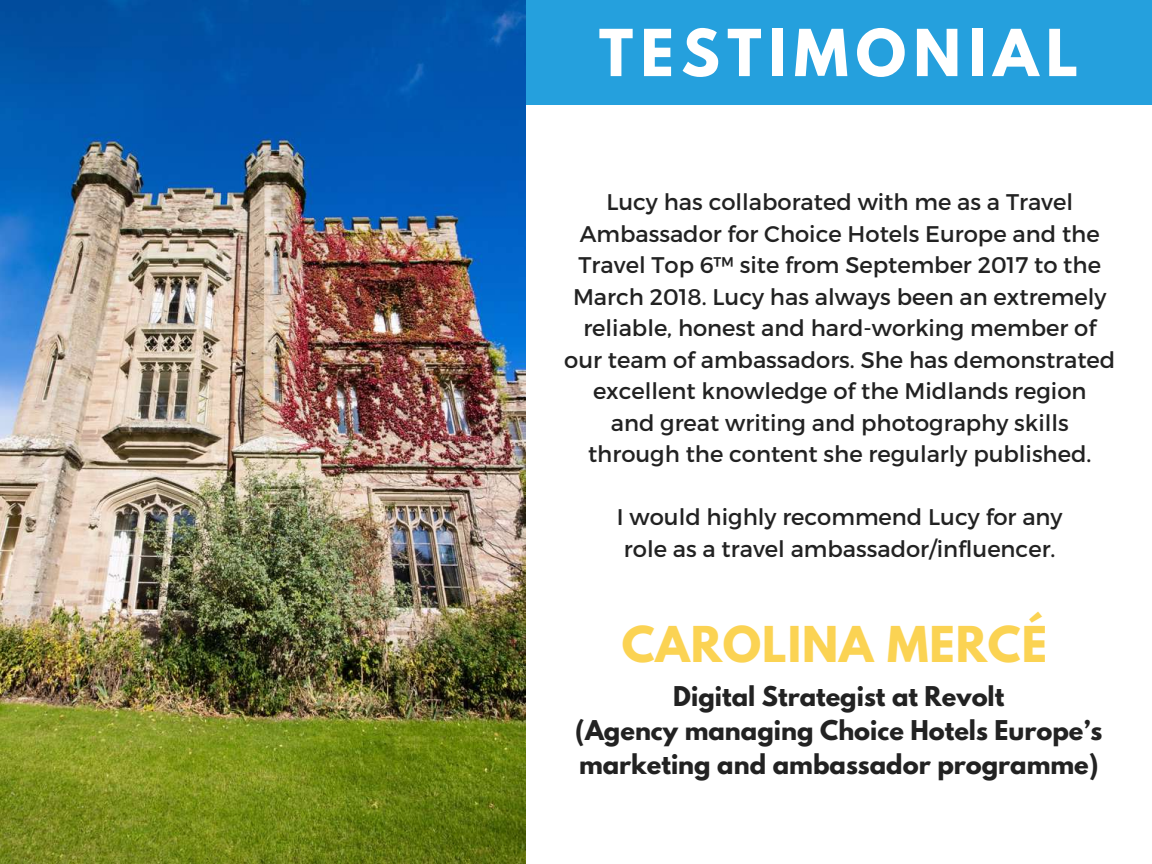
<style>
.page{position:relative;width:1152px;height:864px;background:#fff}
.page>*{position:absolute;margin:0;border:0;box-sizing:border-box;transform-origin:0 0}
.t1{font:700 57.3px "League Spartan";letter-spacing:.13em;color:#fff}
.t2{font:700 43.8px "League Spartan";letter-spacing:.02em;color:#fbd353}
.t3{font:700 24.15px/33.8px "League Spartan";color:#222;text-align:center}
.t4{font:22.65px/31.5px "Montserrat";color:#222;text-align:center}
</style>
<div class="page">
<div style="left:522px;top:0;width:630px;height:105px;background:#25a0dd"></div>
<img style="left:0;top:0;width:525px;height:864px">
<h1 class="t1" style="left:599px;top:25px;width:481px">TESTIMONIAL</h1>
<p class="t4" style="left:564px;top:185px;width:553px">Lucy has collaborated with me as a Travel Ambassador for Choice Hotels Europe and the Travel Top 6™ site from September 2017 to the March 2018. Lucy has always been an extremely reliable, honest and hard-working member of our team of ambassadors. She has demonstrated excellent knowledge of the Midlands region<br>and great writing and photography skills through the content she regularly published.</p>
<p class="t4" style="left:617px;top:500px;width:447px">I would highly recommend Lucy for any role as a travel ambassador/influencer.</p>
<h2 class="t2" style="left:622px;top:622px;width:427px">CAROLINA MERCÉ</h2>
<p class="t3" style="left:575px;top:683px;width:529px">Digital Strategist at Revolt<br>(Agency managing Choice Hotels Europe’s marketing and ambassador programme)</p>
</div>
